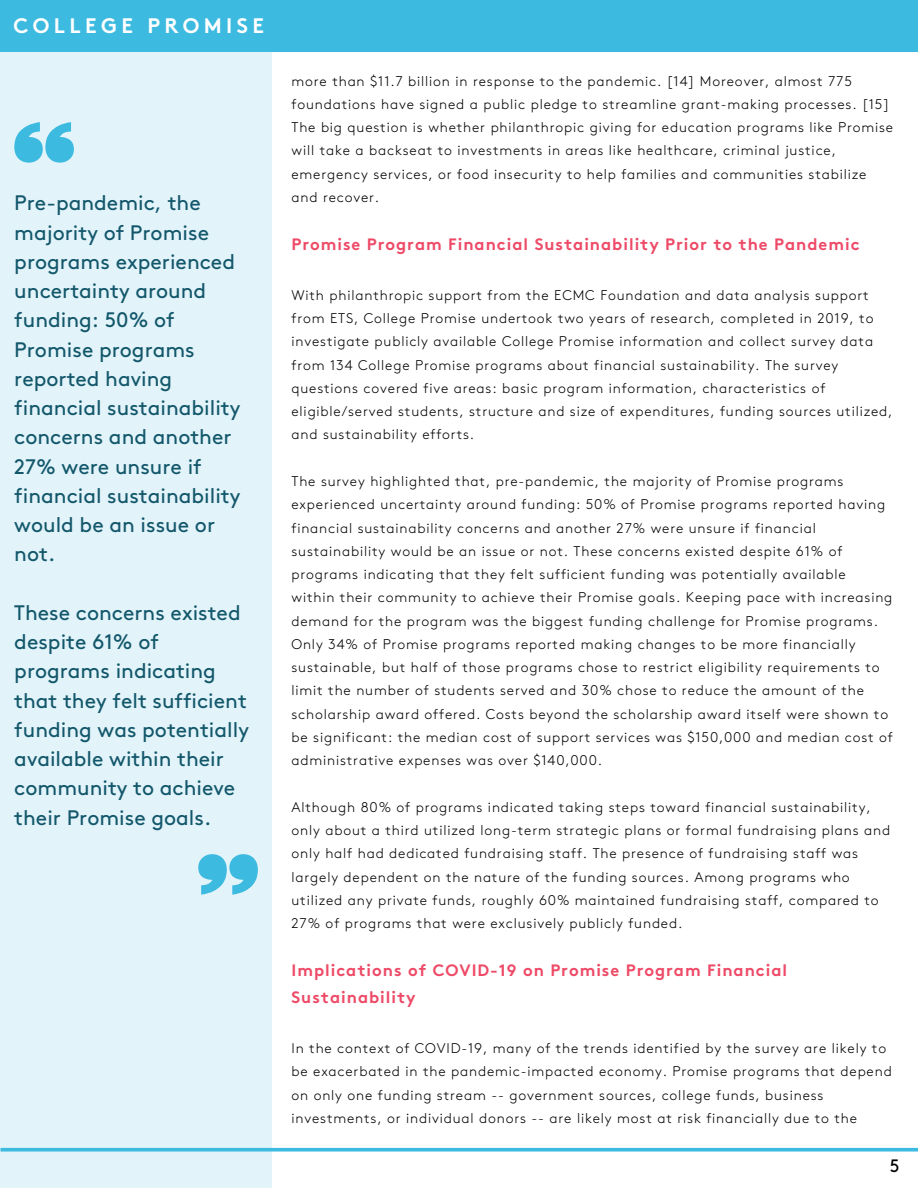
<style>
.page{position:relative;width:918px;height:1188px;background:#fff}
.page>*{position:absolute;margin:0;border:0;box-sizing:border-box;transform-origin:0 0}
.t1{font:21px/29.2px "Brown";color:#13576b}
.t2{font:21px "Brown Bold Alt";letter-spacing:.21em;color:#fff}
.t3{font:18px "Brown";color:#000}
.t4{font:16.5px/27.5px "Brown Bold Alt";letter-spacing:.06em;color:#ee4a67}
.t5{font:300 13.95px/23.2px "Brown";letter-spacing:.06em;color:#000}
</style>
<div class="page">
<div style="left:0;top:51px;width:272px;height:1137px;background:#e2f4fa"></div>
<svg style="left:0;top:1148px;width:918px;height:4px;background:#53c1e3"></svg>
<div style="left:0;top:0;width:918px;height:52px;background:#3dbae0"></div>
<svg style="left:199px;top:854px;width:59px;height:40px"></svg>
<svg style="left:14px;top:122px;width:60px;height:41px"></svg>
<h1 class="t2" style="left:14px;top:18px;width:252px">COLLEGE PROMISE</h1>
<p class="t1" style="left:14px;top:190px;width:228px">Pre-pandemic, the majority of Promise programs experienced uncertainty around funding: 50% of<br>Promise programs reported having financial sustainability concerns and another<br>27% were unsure if financial sustainability would be an issue or not.</p>
<h1 class="t1" style="left:14px;top:599px;width:236px">These concerns existed despite 61% of programs indicating that they felt sufficient funding was potentially available within their community to achieve their Promise goals.</h1>
<p class="t5" style="left:292px;top:70px;width:603px">more than $11.7 billion in response to the pandemic. [14] Moreover, almost 775 foundations have signed a public pledge to streamline grant-making processes. [15] The big question is whether philanthropic giving for education programs like Promise will take a backseat to investments in areas like healthcare, criminal justice, emergency services, or food insecurity to help families and communities stabilize and recover.</p>
<p class="t4" style="left:292px;top:232px;width:570px">Promise Program Financial Sustainability Prior to the Pandemic</p>
<p class="t5" style="left:292px;top:284px;width:603px">With philanthropic support from the ECMC Foundation and data analysis support from ETS, College Promise undertook two years of research, completed in 2019, to investigate publicly available College Promise information and collect survey data from 134 College Promise programs about financial sustainability. The survey questions covered five areas: basic program information, characteristics of eligible/served students, structure and size of expenditures, funding sources utilized, and sustainability efforts.</p>
<p class="t5" style="left:292px;top:470px;width:603px">The survey highlighted that, pre-pandemic, the majority of Promise programs experienced uncertainty around funding: 50% of Promise programs reported having financial sustainability concerns and another 27% were unsure if financial sustainability would be an issue or not. These concerns existed despite 61% of programs indicating that they felt sufficient funding was potentially available<br>within their community to achieve their Promise goals. Keeping pace with increasing demand for the program was the biggest funding challenge for Promise programs.<br>Only 34% of Promise programs reported making changes to be more financially sustainable, but half of those programs chose to restrict eligibility requirements to limit the number of students served and 30% chose to reduce the amount of the scholarship award offered. Costs beyond the scholarship award itself were shown to be significant: the median cost of support services was $150,000 and median cost of administrative expenses was over $140,000.</p>
<p class="t5" style="left:292px;top:796px;width:600px">Although 80% of programs indicated taking steps toward financial sustainability, only about a third utilized long-term strategic plans or formal fundraising plans and only half had dedicated fundraising staff. The presence of fundraising staff was largely dependent on the nature of the funding sources. Among programs who utilized any private funds, roughly 60% maintained fundraising staff, compared to 27% of programs that were exclusively publicly funded.</p>
<p class="t4" style="left:292px;top:958px;width:497px">Implications of COVID-19 on Promise Program Financial<br>Sustainability</p>
<p class="t5" style="left:292px;top:1037px;width:602px">In the context of COVID-19, many of the trends identified by the survey are likely to be exacerbated in the pandemic-impacted economy. Promise programs that depend on only one funding stream -- government sources, college funds, business investments, or individual donors -- are likely most at risk financially due to the</p>
<p class="t3" style="left:890px;top:1159px;width:11px">5</p>
</div>
